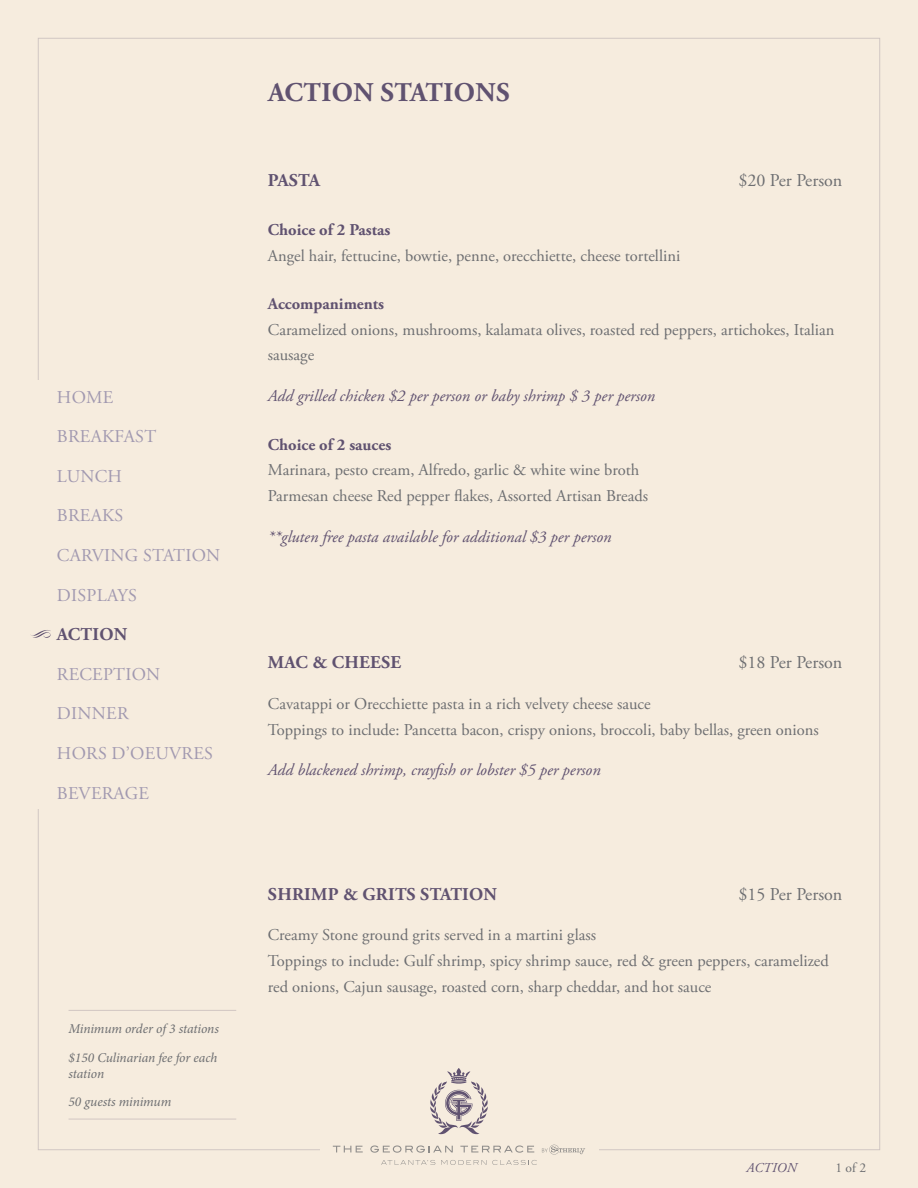
<style>
.page{position:relative;width:918px;height:1188px;background:#f6ecde}
.page>*{position:absolute;margin:0;border:0;box-sizing:border-box;transform-origin:0 0}
.t1{font:700 27px "Adobe Garamond Pro";letter-spacing:.015em;color:#605270}
.t2{font:18px/39.6px "Adobe Garamond Pro";letter-spacing:.015em;color:#a199b0}
.t3{font:700 18px "Adobe Garamond Pro";letter-spacing:.015em;color:#605270}
.t4{font:18px "Adobe Garamond Pro";color:#6d6e71}
.t5{font:16.5px/25.8px "Adobe Garamond Pro";color:#6d6e71}
.t6{font:italic 16.5px "Adobe Garamond Pro";color:#605270}
.t7{font:700 16.5px "Adobe Garamond Pro";color:#605270}
.t8{font:italic 13.5px/28.2px "Minion Pro";letter-spacing:-.01em;color:#6d6e71}
.t9{font:italic 13.5px "Adobe Garamond Pro";letter-spacing:.015em;color:#605270}
.t10{font:13.5px "Adobe Garamond Pro";color:#6d6e71}
</style>
<div class="page">
<svg style="left:430px;top:1068px;width:58px;height:67px"></svg>
<svg style="left:333px;top:1146px;width:30px;height:6px"></svg>
<svg style="left:370px;top:1145px;width:215px;height:20px"></svg>
<svg style="left:30px;top:630px;width:21px;height:8px"></svg>
<hr style="left:69px;top:1010px;width:167px;height:1px;background:#605270">
<hr style="left:69px;top:1119px;width:167px;height:1px;background:#605270">
<p class="t2" style="left:57px;top:378px;width:101px">HOME<br>BREAKFAST<br>LUNCH</p>
<p class="t2" style="left:57px;top:496px;width:165px">BREAKS<br>CARVING STATION<br>DISPLAYS</p>
<p class="t3" style="left:57px;top:624px;width:72px">ACTION</p>
<p class="t2" style="left:57px;top:655px;width:105px">RECEPTION</p>
<p class="t2" style="left:57px;top:694px;width:158px">DINNER<br>HORS D’OEUVRES</p>
<p class="t2" style="left:57px;top:774px;width:94px">BEVERAGE</p>
<p class="t8" style="left:69px;top:1015px;width:152px">Minimum order of 3 stations $150 Culinarian fee for each</p>
<p class="t8" style="left:69px;top:1059px;width:104px">station<br>50 guests minimum</p>
<h1 class="t1" style="left:268px;top:77px;width:243px">ACTION STATIONS</h1>
<p class="t3" style="left:268px;top:170px;width:53px">PASTA</p>
<p class="t4" style="left:738px;top:170px;width:106px">$20 Per Person</p>
<p class="t7" style="left:268px;top:220px;width:124px">Choice of 2 Pastas</p>
<p class="t5" style="left:268px;top:243px;width:414px">Angel hair, fettucine, bowtie, penne, orecchiette, cheese tortellini</p>
<p class="t7" style="left:268px;top:294px;width:118px">Accompaniments</p>
<p class="t5" style="left:268px;top:317px;width:568px">Caramelized onions, mushrooms, kalamata olives, roasted red peppers, artichokes, Italian sausage</p>
<p class="t6" style="left:268px;top:386px;width:389px">Add grilled chicken $2 per person or baby shrimp $ 3 per person</p>
<p class="t7" style="left:268px;top:435px;width:125px">Choice of 2 sauces</p>
<p class="t5" style="left:268px;top:458px;width:382px">Marinara, pesto cream, Alfredo, garlic &amp; white wine broth<br>Parmesan cheese Red pepper flakes, Assorted Artisan Breads</p>
<p class="t6" style="left:268px;top:527px;width:345px">**gluten free pasta available for additional $3 per person</p>
<p class="t3" style="left:268px;top:652px;width:135px">MAC &amp; CHEESE</p>
<p class="t4" style="left:738px;top:651px;width:106px">$18 Per Person</p>
<p class="t5" style="left:268px;top:691px;width:553px">Cavatappi or Orecchiette pasta in a rich velvety cheese sauce<br>Toppings to include: Pancetta bacon, crispy onions, broccoli, baby bellas, green onions</p>
<p class="t6" style="left:268px;top:760px;width:334px">Add blackened shrimp, crayfish or lobster $5 per person</p>
<p class="t3" style="left:268px;top:883px;width:231px">SHRIMP &amp; GRITS STATION</p>
<p class="t4" style="left:738px;top:883px;width:106px">$15 Per Person</p>
<p class="t5" style="left:268px;top:923px;width:563px">Creamy Stone ground grits served in a martini glass<br>Toppings to include: Gulf shrimp, spicy shrimp sauce, red &amp; green peppers, caramelized red onions, Cajun sausage, roasted corn, sharp cheddar, and hot sauce</p>
<p class="t9" style="left:746px;top:1160px;width:52px">ACTION</p>
<p class="t10" style="left:836px;top:1160px;width:32px">1 of 2</p>
</div>
